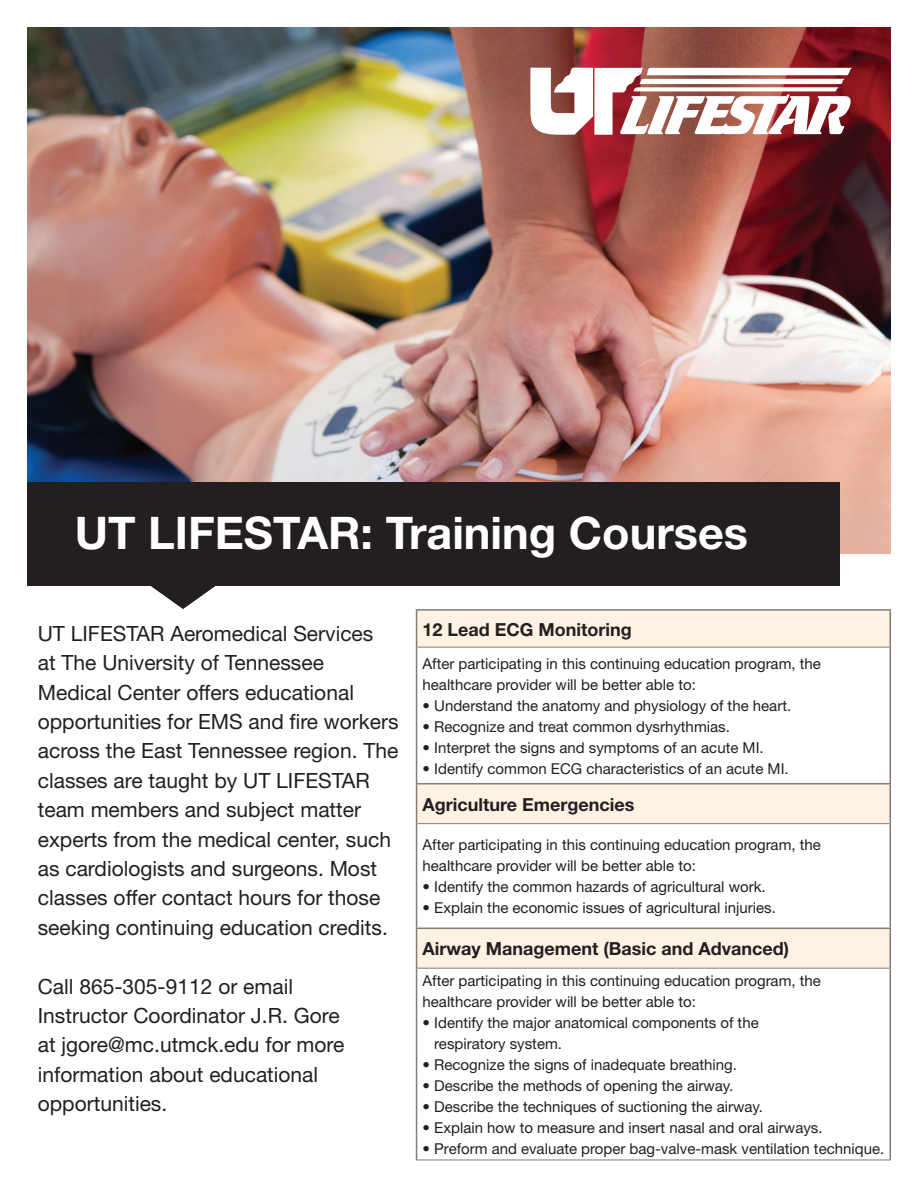
<style>
.page{position:relative;width:918px;height:1188px;background:#fff}
.page>*{position:absolute;margin:0;border:0;box-sizing:border-box;transform-origin:0 0}
.t1{font:700 45px "Helvetica Neue";color:#fff}
.t2{font:21px/29.4px "Helvetica Neue";color:#231f20}
.t3{font:700 18px "Helvetica Neue";color:#231f20}
.t4{font:15px/21px "Helvetica Neue";color:#231f20}
</style>
<div class="page">
<img style="left:27px;top:27px;width:864px;height:527px">
<svg style="left:530px;top:68px;width:322px;height:67px"></svg>
<div style="left:27px;top:482px;width:812px;height:103px;background:#231f20"></div>
<svg style="left:417px;top:611px;width:473px;height:357px"></svg>
<hr style="left:416px;top:609px;width:475px;height:2px;background:#867b76">
<hr style="left:416px;top:611px;width:1px;height:36px;background:#867b76">
<hr style="left:890px;top:611px;width:1px;height:36px;background:#867b76">
<hr style="left:416px;top:647px;width:1px;height:136px;background:#867b76">
<hr style="left:890px;top:647px;width:1px;height:136px;background:#867b76">
<hr style="left:416px;top:783px;width:475px;height:2px;background:#867b76">
<hr style="left:416px;top:785px;width:1px;height:39px;background:#867b76">
<hr style="left:890px;top:785px;width:1px;height:39px;background:#867b76">
<hr style="left:416px;top:824px;width:1px;height:104px;background:#867b76">
<hr style="left:890px;top:824px;width:1px;height:104px;background:#867b76">
<hr style="left:416px;top:928px;width:475px;height:1px;background:#867b76">
<hr style="left:416px;top:929px;width:1px;height:39px;background:#867b76">
<hr style="left:890px;top:929px;width:1px;height:39px;background:#867b76">
<hr style="left:416px;top:968px;width:1px;height:192px;background:#867b76">
<hr style="left:890px;top:968px;width:1px;height:192px;background:#867b76">
<hr style="left:417px;top:647px;width:473px;height:1px;background:#867b76">
<hr style="left:417px;top:823px;width:473px;height:1px;background:#867b76">
<hr style="left:417px;top:968px;width:473px;height:1px;background:#867b76">
<hr style="left:416px;top:1160px;width:475px;height:1px;background:#867b76">
<svg style="left:86px;top:585px;width:194px;height:24px"></svg>
<h1 class="t1" style="left:75px;top:505px;width:675px">UT LIFESTAR: Training Courses</h1>
<p class="t2" style="left:38px;top:618px;width:362px">UT LIFESTAR Aeromedical Services<br>at The University of Tennessee Medical Center offers educational opportunities for EMS and fire workers across the East Tennessee region. The classes are taught by UT LIFESTAR team members and subject matter experts from the medical center, such as cardiologists and surgeons. Most classes offer contact hours for those seeking continuing education credits.</p>
<h2 class="t2" style="left:38px;top:971px;width:308px">Call 865-305-9112 or email<br>Instructor Coordinator J.R. Gore at jgore@mc.utmck.edu for more information about educational opportunities.</h2>
<p class="t3" style="left:423px;top:618px;width:211px">12 Lead ECG Monitoring</p>
<p class="t4" style="left:423px;top:653px;width:400px">After participating in this continuing education program, the healthcare provider will be better able to:</p>
<p class="t4" style="left:423px;top:695px;width:370px">• Understand the anatomy and physiology of the heart.</p>
<p class="t4" style="left:423px;top:716px;width:309px">• Recognize and treat common dysrhythmias.</p>
<p class="t4" style="left:423px;top:737px;width:343px">• Interpret the signs and symptoms of an acute MI.</p>
<p class="t4" style="left:423px;top:758px;width:368px">• Identify common ECG characteristics of an acute MI.</p>
<p class="t3" style="left:423px;top:793px;width:213px">Agriculture Emergencies</p>
<p class="t4" style="left:423px;top:834px;width:400px">After participating in this continuing education program, the healthcare provider will be better able to:</p>
<p class="t4" style="left:423px;top:876px;width:345px">• Identify the common hazards of agricultural work.</p>
<p class="t4" style="left:423px;top:897px;width:355px">• Explain the economic issues of agricultural injuries.</p>
<p class="t3" style="left:423px;top:938px;width:368px">Airway Management (Basic and Advanced)</p>
<p class="t4" style="left:423px;top:970px;width:400px">After participating in this continuing education program, the healthcare provider will be better able to:</p>
<p class="t4" style="left:434px;top:1012px;width:326px;text-indent:-12px">• Identify the major anatomical components of the respiratory system.</p>
<p class="t4" style="left:423px;top:1054px;width:316px">• Recognize the signs of inadequate breathing.</p>
<p class="t4" style="left:423px;top:1075px;width:312px">• Describe the methods of opening the airway.</p>
<p class="t4" style="left:423px;top:1096px;width:342px">• Describe the techniques of suctioning the airway.</p>
<p class="t4" style="left:423px;top:1117px;width:402px">• Explain how to measure and insert nasal and oral airways.</p>
<p class="t4" style="left:423px;top:1138px;width:463px">• Preform and evaluate proper bag-valve-mask ventilation technique.</p>
</div>
